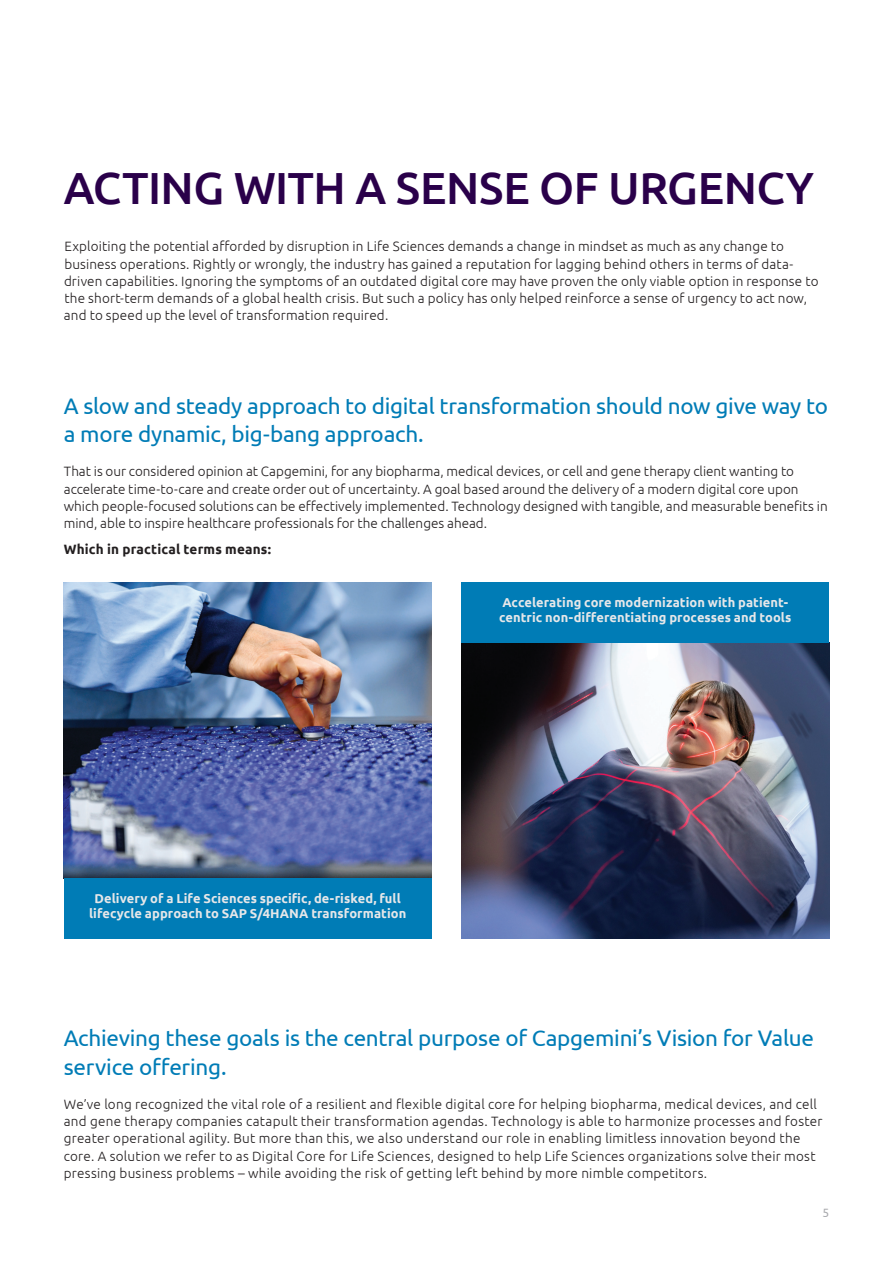
<style>
.page{position:relative;width:893px;height:1263px;background:#fff}
.page>*{position:absolute;margin:0;border:0;box-sizing:border-box;transform-origin:0 0}
.t1{font:500 45px "Ubuntu";letter-spacing:-.01em;color:#2a004a}
.t2{font:22.5px/28.5px "Ubuntu";letter-spacing:-.01em;color:#007cb6}
.t3{font:300 13.5px/17.2px "Ubuntu";letter-spacing:.01em;color:#231f20}
.t4{font:700 13.5px "Ubuntu";letter-spacing:.015em;color:#231f20}
.t5{font:700 12.9px/15.5px "Ubuntu";letter-spacing:.005em;color:#e6e7e9;text-align:center}
.t6{font:12px "Ubuntu";color:#a8a9ad}
</style>
<div class="page">
<img style="left:63px;top:583px;width:369px;height:296px">
<img style="left:461px;top:643px;width:368px;height:296px">
<div style="left:64px;top:879px;width:368px;height:60px;background:#007cb6"></div>
<div style="left:461px;top:583px;width:368px;height:60px;background:#007cb6"></div>
<h1 class="t1" style="left:64px;top:160px;width:752px">ACTING WITH A SENSE OF URGENCY</h1>
<p class="t3" style="left:64px;top:238px;width:756px">Exploiting the potential afforded by disruption in Life Sciences demands a change in mindset as much as any change to business operations. Rightly or wrongly, the industry has gained a reputation for lagging behind others in terms of data&shy;driven capabilities. Ignoring the symptoms of an outdated digital core may have proven the only viable option in response to the short-term demands of a global health crisis. But such a policy has only helped reinforce a sense of urgency to act now, and to speed up the level of transformation required.</p>
<h2 class="t2" style="left:64px;top:391px;width:766px">A slow and steady approach to digital transformation should now give way to a more dynamic, big-bang approach.</h2>
<p class="t3" style="left:64px;top:462px;width:765px">That is our considered opinion at Capgemini, for any biopharma, medical devices, or cell and gene therapy client wanting to accelerate time-to-care and create order out of uncertainty. A goal based around the delivery of a modern digital core upon which people-focused solutions can be effectively implemented. Technology designed with tangible, and measurable benefits in mind, able to inspire healthcare professionals for the challenges ahead.</p>
<p class="t4" style="left:64px;top:541px;width:209px">Which in practical terms means:</p>
<p class="t5" style="left:499px;top:594px;width:294px;text-align:left">Accelerating core modernization with patient&shy;centric non-differentiating processes and tools</p>
<p class="t5" style="left:89px;top:890px;width:319px">Delivery of a Life Sciences specific, de-risked, full lifecycle approach to SAP S/4HANA transformation</p>
<h2 class="t2" style="left:64px;top:1023px;width:752px">Achieving these goals is the central purpose of Capgemini’s Vision for Value service offering.</h2>
<p class="t3" style="left:64px;top:1095px;width:760px">We’ve long recognized the vital role of a resilient and flexible digital core for helping biopharma, medical devices, and cell and gene therapy companies catapult their transformation agendas. Technology is able to harmonize processes and foster greater operational agility. But more than this, we also understand our role in enabling limitless innovation beyond the core. A solution we refer to as Digital Core for Life Sciences, designed to help Life Sciences organizations solve their most pressing business problems – while avoiding the risk of getting left behind by more nimble competitors.</p>
<p class="t6" style="left:822px;top:1205px;width:8px">5</p>
</div>
